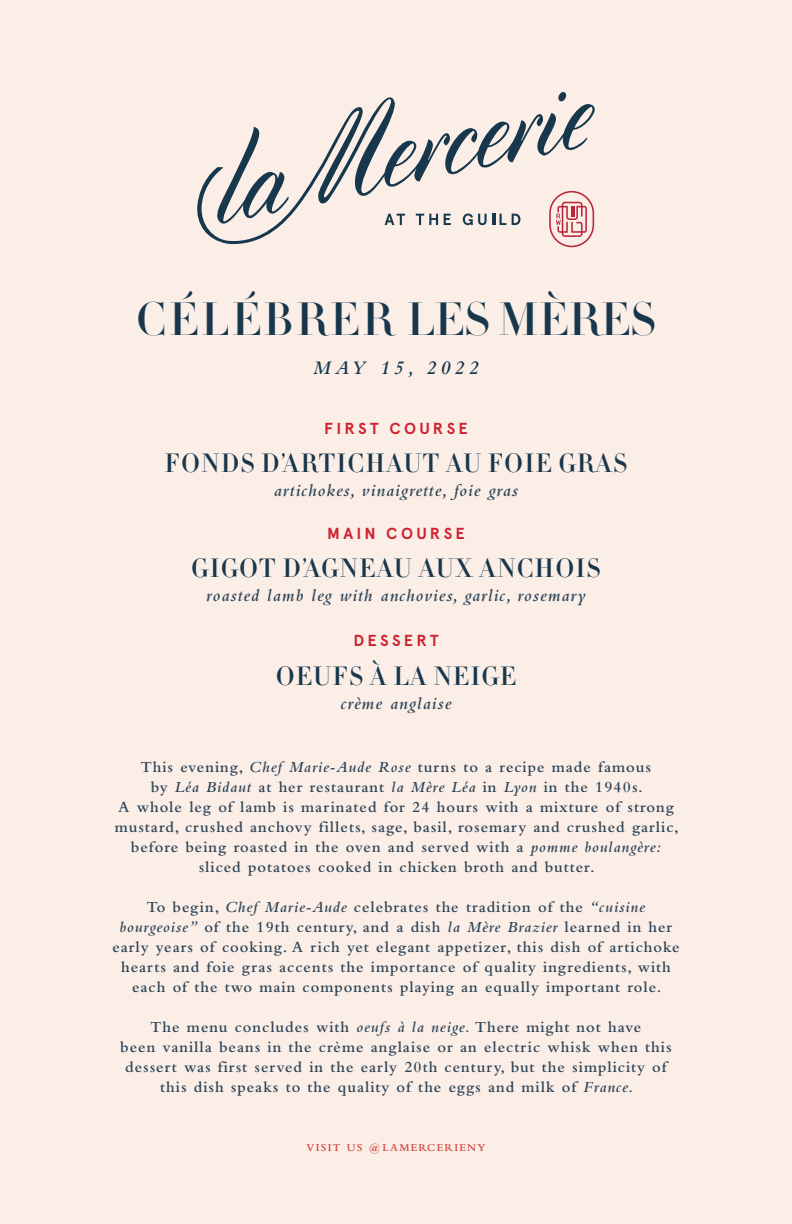
<style>
.page{position:relative;width:792px;height:1224px;background:#faeee7}
.page>*{position:absolute;margin:0;border:0;box-sizing:border-box;transform-origin:0 0}
.t1{font:500 46px "HTF Didot M64";letter-spacing:.05em;color:#18374c}
.t2{font:500 26px "HTF Didot M16";letter-spacing:.04em;color:#18374c}
.t3{font:500 26px "HTF Didot M16";letter-spacing:.04em;color:#17374c}
.t4{font:italic 600 20px "Bembo Std";letter-spacing:.2em;color:#17374c}
.t5{font:italic 600 18px "Bembo Std";letter-spacing:.06em;color:#2d4356}
.t6{font:600 16px/20px "Bembo Std";letter-spacing:.06em;color:#2d4356;text-align:center}
.t7{font:700 16px "Apercu";letter-spacing:.205em;color:#cf2230}
.t8{font:600 11px "Bembo Std";letter-spacing:.12em;color:#d2403c}
.s1{font-style:italic}
.s2{font-size:13px}
</style>
<div class="page">
<svg style="left:197px;top:92px;width:398px;height:155px"></svg>
<h1 class="t1" style="left:136px;top:286px;width:521px">CÉLÉBRER LES MÈRES</h1>
<p class="t4" style="left:313px;top:356px;width:167px">MAY 15, 2022</p>
<p class="t7" style="left:324px;top:418px;width:145px">FIRST COURSE</p>
<h2 class="t2" style="left:165px;top:444px;width:464px">FONDS D’ARTICHAUT AU FOIE GRAS</h2>
<p class="t5" style="left:274px;top:481px;width:246px">artichokes, vinaigrette, foie gras</p>
<p class="t7" style="left:327px;top:523px;width:139px">MAIN COURSE</p>
<h2 class="t2" style="left:191px;top:549px;width:411px">GIGOT D’AGNEAU AUX ANCHOIS</h2>
<p class="t5" style="left:206px;top:586px;width:381px">roasted lamb leg with anchovies, garlic, rosemary</p>
<p class="t7" style="left:353px;top:631px;width:87px">DESSERT</p>
<h2 class="t3" style="left:276px;top:657px;width:242px">OEUFS À LA NEIGE</h2>
<p class="t5" style="left:341px;top:693px;width:112px">crème anglaise</p>
<p class="t6" style="left:115px;top:757px;width:565px">This evening, <span class="s1">Chef Marie-Aude Rose</span> turns to a recipe made famous<br>by <span class="s1">Léa Bidaut</span> at her restaurant <span class="s1">la Mère Léa</span> in <span class="s1">Lyon</span> in the 1940s.<br>A whole leg of lamb is marinated for 24 hours with a mixture of strong mustard, crushed anchovy fillets, sage, basil, rosemary and crushed garlic, before being roasted in the oven and served with a <span class="s1">pomme boulangère: </span>sliced potatoes cooked in chicken broth and butter.</p>
<p class="t6" style="left:112px;top:897px;width:569px">To begin, <span class="s1">Chef Marie-Aude</span> celebrates the tradition of the <span class="s1">“cuisine bourgeoise”</span> of the 19th century, and a dish <span class="s1">la Mère Brazier</span> learned in her early years of cooking. A rich yet elegant appetizer, this dish of artichoke hearts and foie gras accents the importance of quality ingredients, with each of the two main components playing an equally important role.</p>
<p class="t6" style="left:120px;top:1017px;width:553px">The menu concludes with <span class="s1">oeufs à la neige.</span> There might not have<br>been vanilla beans in the crème anglaise or an electric whisk when this dessert was first served in the early 20th century, but the simplicity of this dish speaks to the quality of the eggs and milk of <span class="s1">France.</span></p>
<p class="t8" style="left:306px;top:1141px;width:181px">VISIT US <span class="s2">@</span>LAMERCERIENY</p>
</div>
